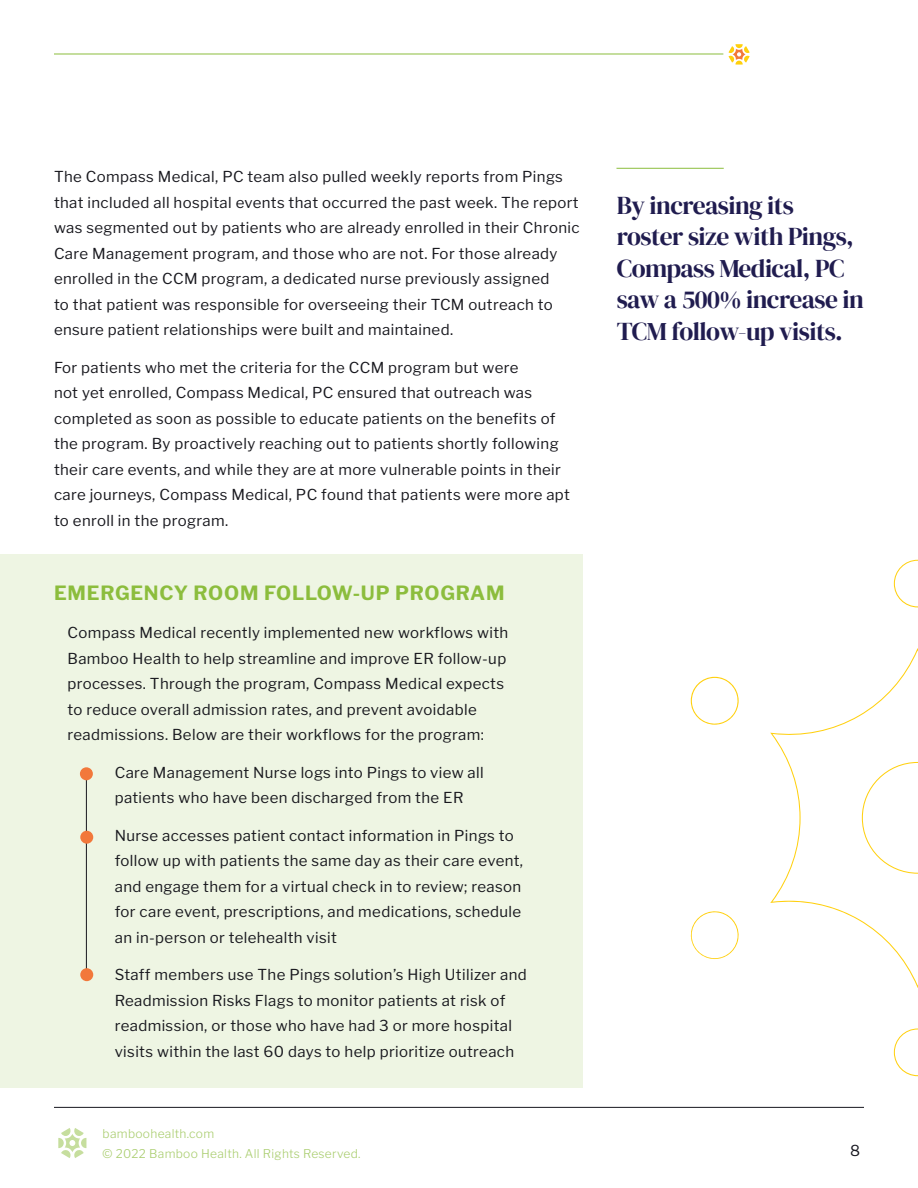
<style>
.page{position:relative;width:918px;height:1188px;background:#fff}
.page>*{position:absolute;margin:0;border:0;box-sizing:border-box;transform-origin:0 0}
.Call_Out{font:25.5px/31.5px "DM Serif Display";letter-spacing:-.02em;color:#201c4f}
.Subhead_Small_Coral{font:700 19.5px "Libre Franklin";letter-spacing:.04em;color:#8cbd3d}
.Body{font:15px/25.5px "Libre Franklin";letter-spacing:.025em;color:#18181e}
.t1{font:15px "Libre Franklin";color:#17171f}
.t2{font:300 12px/19.5px "Libre Franklin";letter-spacing:.025em;color:#a9cd6e}
</style>
<div class="page">
<hr style="left:54px;top:1107px;width:810px;height:1px;background:#17171f">
<svg style="left:58px;top:1128px;width:28px;height:30px"></svg>
<svg style="left:894px;top:1029px;width:24px;height:47px"></svg>
<svg style="left:894px;top:560px;width:24px;height:47px"></svg>
<svg style="left:691px;top:677px;width:48px;height:48px"></svg>
<svg style="left:691px;top:911px;width:48px;height:48px"></svg>
<svg style="left:770px;top:648px;width:148px;height:340px"></svg>
<hr style="left:54px;top:54px;width:669px;height:1px;background:#8cbd3d">
<svg style="left:728px;top:44px;width:22px;height:21px"></svg>
<div style="left:0;top:554px;width:583px;height:534px;background:#eef5e3"></div>
<hr style="left:86px;top:774px;width:1px;height:204px;background:#18181e">
<div style="left:80px;top:767px;width:13px;height:13px;background:#f2783b;border-radius:50%"></div>
<div style="left:80px;top:831px;width:13px;height:13px;background:#f2783b;border-radius:50%"></div>
<div style="left:80px;top:968px;width:13px;height:13px;background:#f2783b;border-radius:50%"></div>
<hr style="left:616px;top:168px;width:108px;height:1px;background:#8cbd3d">
<p class="Body" style="left:54px;top:163px;width:527px">The Compass Medical, PC team also pulled weekly reports from Pings that included all hospital events that occurred the past week. The report was segmented out by patients who are already enrolled in their Chronic Care Management program, and those who are not. For those already enrolled in the CCM program, a dedicated nurse previously assigned<br>to that patient was responsible for overseeing their TCM outreach to ensure patient relationships were built and maintained.</p>
<p class="Body" style="left:54px;top:353px;width:517px">For patients who met the criteria for the CCM program but were<br>not yet enrolled, Compass Medical, PC ensured that outreach was completed as soon as possible to educate patients on the benefits of the program. By proactively reaching out to patients shortly following their care events, and while they are at more vulnerable points in their care journeys, Compass Medical, PC found that patients were more apt to enroll in the program.</p>
<p class="Subhead_Small_Coral" style="left:54px;top:578px;width:452px">EMERGENCY ROOM FOLLOW-UP PROGRAM</p>
<p class="Body" style="left:68px;top:619px;width:442px">Compass Medical recently implemented new workflows with</p>
<p class="Body" style="left:68px;top:644px;width:440px">Bamboo Health to help streamline and improve ER follow-up processes. Through the program, Compass Medical expects to reduce overall admission rates, and prevent avoidable readmissions. Below are their workflows for the program:</p>
<p class="Body" style="left:115px;top:758px;width:371px">Care Management Nurse logs into Pings to view all patients who have been discharged from the ER</p>
<p class="Body" style="left:115px;top:821px;width:410px">Nurse accesses patient contact information in Pings to follow up with patients the same day as their care event, and engage them for a virtual check in to review; reason for care event, prescriptions, and medications, schedule an in-person or telehealth visit</p>
<p class="Body" style="left:115px;top:961px;width:414px">Staff members use The Pings solution’s High Utilizer and Readmission Risks Flags to monitor patients at risk of readmission, or those who have had 3 or more hospital visits within the last 60 days to help prioritize outreach</p>
<p class="t2" style="left:103px;top:1123px;width:259px">bamboohealth.com<br>© 2022 Bamboo Health. All Rights Reserved.</p>
<p class="Call_Out" style="left:617px;top:190px;width:248px">By increasing its roster size with Pings,<br>Compass Medical, PC saw a 500% increase in<br>TCM follow-up visits.</p>
<p class="t1" style="left:850px;top:1139px;width:12px">8</p>
</div>
